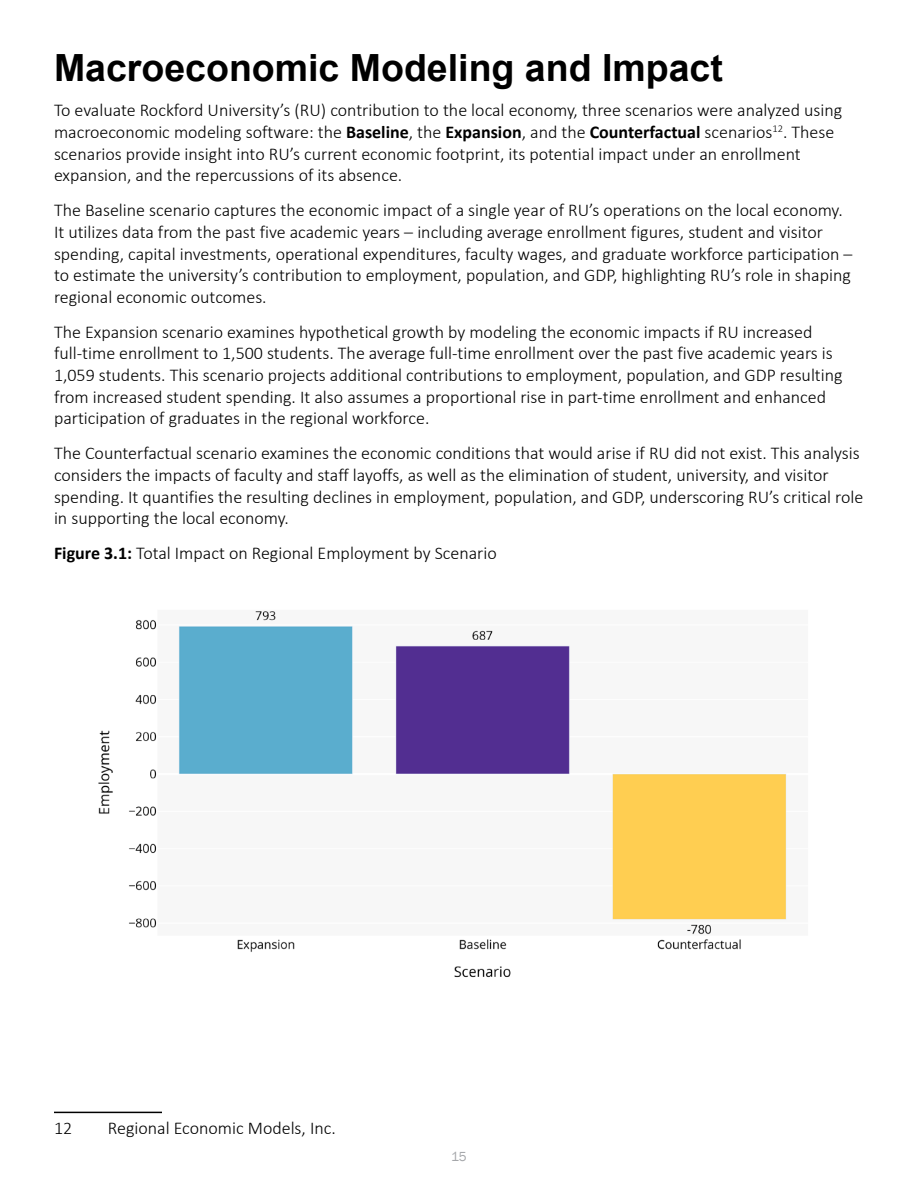
<style>
.page{position:relative;width:918px;height:1188px;background:#fff}
.page>*{position:absolute;margin:0;border:0;box-sizing:border-box;transform-origin:0 0}
.Heading_1{font:700 37.5px "Arial";color:#000}
.t1{font:300 18px/21.6px "Calibri";color:#000}
.t2{font:13.5px "Franklin Gothic";color:#a5a7aa}
.s1{font-weight:700}
</style>
<div class="page">
<hr style="left:54px;top:1112px;width:108px;height:1px;background:#000">
<img style="left:98px;top:611px;width:689px;height:367px">
<h1 class="Heading_1" style="left:54px;top:42px;width:670px">Macroeconomic Modeling and Impact</h1>
<p class="t1" style="left:54px;top:99px;width:790px">To evaluate Rockford University’s (RU) contribution to the local economy, three scenarios were analyzed using macroeconomic modeling software: the <span class="s1">Baseline</span>, the <span class="s1">Expansion</span>, and the <span class="s1">Counterfactual</span> scenarios<sup>12</sup>. These scenarios provide insight into RU’s current economic footprint, its potential impact under an enrollment expansion, and the repercussions of its absence.</p>
<p class="t1" style="left:54px;top:199px;width:800px">The Baseline scenario captures the economic impact of a single year of RU’s operations on the local economy.<br>It utilizes data from the past five academic years – including average enrollment figures, student and visitor spending, capital investments, operational expenditures, faculty wages, and graduate workforce participation – to estimate the university’s contribution to employment, population, and GDP, highlighting RU’s role in shaping regional economic outcomes.</p>
<p class="t1" style="left:54px;top:321px;width:790px">The Expansion scenario examines hypothetical growth by modeling the economic impacts if RU increased full-time enrollment to 1,500 students. The average full-time enrollment over the past five academic years is 1,059 students. This scenario projects additional contributions to employment, population, and GDP resulting from increased student spending. It also assumes a proportional rise in part-time enrollment and enhanced participation of graduates in the regional workforce.</p>
<p class="t1" style="left:54px;top:442px;width:811px">The Counterfactual scenario examines the economic conditions that would arise if RU did not exist. This analysis considers the impacts of faculty and staff layoffs, as well as the elimination of student, university, and visitor spending. It quantifies the resulting declines in employment, population, and GDP, underscoring RU’s critical role in supporting the local economy.</p>
<p class="t1" style="left:54px;top:542px;width:444px"><span class="s1">Figure 3.1:</span> Total Impact on Regional Employment by Scenario</p>
<p class="t1" style="left:54px;top:1117px;width:20px">12</p>
<p class="t1" style="left:108px;top:1117px;width:227px">Regional Economic Models, Inc.</p>
<p class="t2" style="left:451px;top:1148px;width:17px">15</p>
</div>
